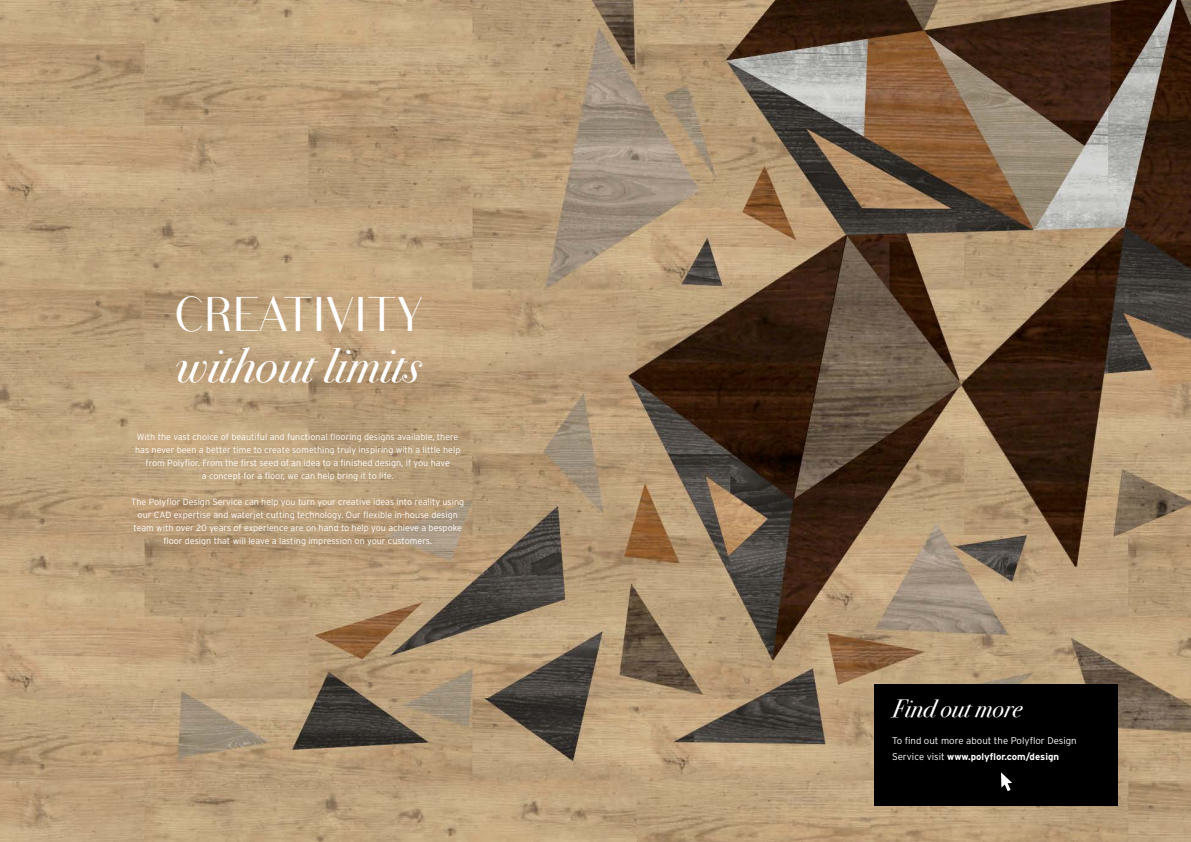
<style>
.page{position:relative;width:1191px;height:842px;background:#fff}
.page>*{position:absolute;margin:0;border:0;box-sizing:border-box;transform-origin:0 0}
.t1{font:italic 48.4px "Bodoni Svty Two ITCTT";color:#fff}
.t2{font:48.4px "Bodoni Sans";color:#fff}
.t3{font:italic 25px "Bodoni Svty Two ITCTT";color:#fff}
.t4{font:300 9.7px/16.4px "Interstate";color:#fff}
.t5{font:300 9px/13px "Interstate";color:#fff;text-align:center}
.s1{font-weight:700}
</style>
<div class="page">
<img style="left:0;top:0;width:1191px;height:842px">
<div style="left:874px;top:684px;width:243px;height:122px;background:#000"></div>
<svg style="left:1001px;top:772px;width:11px;height:19px"></svg>
<h1 class="t2" style="left:174px;top:287px;width:249px">CREATIVITY</h1>
<h1 class="t1" style="left:175px;top:323px;width:247px">without limits</h1>
<p class="t5" style="left:135px;top:431px;width:327px">With the vast choice of beautiful and functional flooring designs available, there has never been a better time to create something truly inspiring with a little help from Polyflor. From the first seed of an idea to a finished design, if you have<br>a concept for a floor, we can help bring it to life.</p>
<p class="t5" style="left:131px;top:496px;width:334px">The Polyflor Design Service can help you turn your creative ideas into reality using our CAD expertise and waterjet cutting technology. Our flexible in-house design team with over 20 years of experience are on hand to help you achieve a bespoke floor design that will leave a lasting impression on your customers.</p>
<h2 class="t3" style="left:892px;top:687px;width:131px">Find out more</h2>
<p class="t4" style="left:892px;top:732px;width:186px">To find out more about the Polyflor Design<br>Service visit <span class="s1">www.polyflor.com/design</span></p>
</div>
